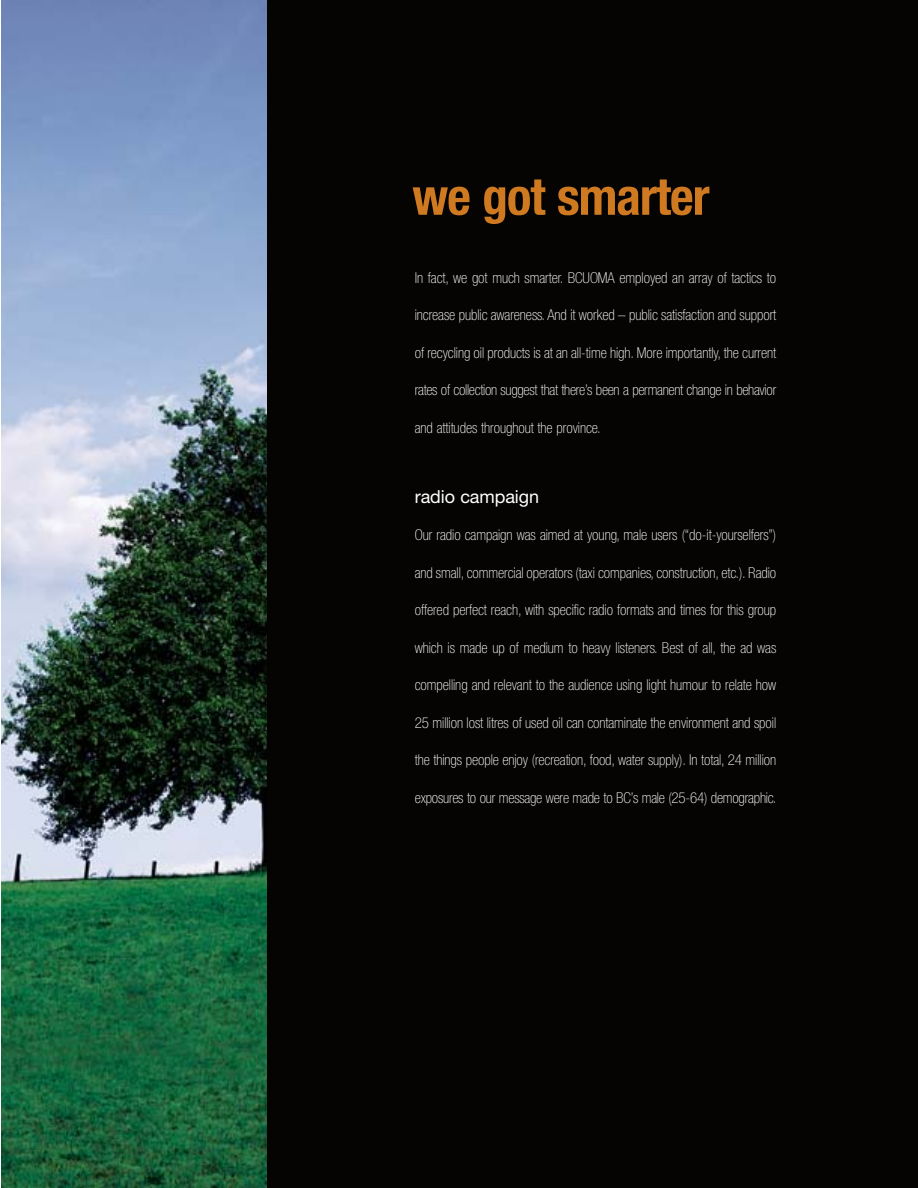
<style>
.page{position:relative;width:918px;height:1188px;background:#fff}
.page>*{position:absolute;margin:0;border:0;box-sizing:border-box;transform-origin:0 0}
.t1{font:700 condensed 51px "Helvetica Neue";letter-spacing:-.02em;color:#cf7a20}
.t2{font:18px "Helvetica Neue";letter-spacing:-.005em;color:#fff}
.t3{font:100 condensed 15px "Helvetica Neue";letter-spacing:-.005em;color:#fff}
</style>
<div class="page">
<img style="left:1px;top:0;width:329px;height:1188px">
<div style="left:267px;top:1px;width:651px;height:1187px;background:#050403"></div>
<h1 class="t1" style="left:412px;top:178px;width:299px">we got smarter</h1>
<p class="t3" style="left:415px;top:272px;width:363px">In fact, we got much smarter. BCUOMA employed an array of tactics to</p>
<p class="t3" style="left:415px;top:310px;width:363px">increase public awareness. And it worked – public satisfaction and support</p>
<p class="t3" style="left:415px;top:347px;width:363px">of recycling oil products is at an all-time high. More importantly, the current</p>
<p class="t3" style="left:415px;top:385px;width:363px">rates of collection suggest that there’s been a permanent change in behavior</p>
<p class="t3" style="left:415px;top:422px;width:187px">and attitudes throughout the province.</p>
<p class="t2" style="left:415px;top:490px;width:126px">radio campaign</p>
<p class="t3" style="left:415px;top:530px;width:363px">Our radio campaign was aimed at young, male users (“do-it-yourselfers”)</p>
<p class="t3" style="left:415px;top:567px;width:363px">and small, commercial operators (taxi companies, construction, etc.). Radio</p>
<p class="t3" style="left:415px;top:605px;width:363px">offered perfect reach, with specific radio formats and times for this group</p>
<p class="t3" style="left:415px;top:642px;width:363px">which is made up of medium to heavy listeners. Best of all, the ad was</p>
<p class="t3" style="left:415px;top:680px;width:363px">compelling and relevant to the audience using light humour to relate how</p>
<p class="t3" style="left:415px;top:717px;width:363px">25 million lost litres of used oil can contaminate the environment and spoil</p>
<p class="t3" style="left:415px;top:755px;width:363px">the things people enjoy (recreation, food, water supply). In total, 24 million</p>
<p class="t3" style="left:415px;top:792px;width:363px">exposures to our message were made to BC’s male (25-64) demographic.</p>
</div>
